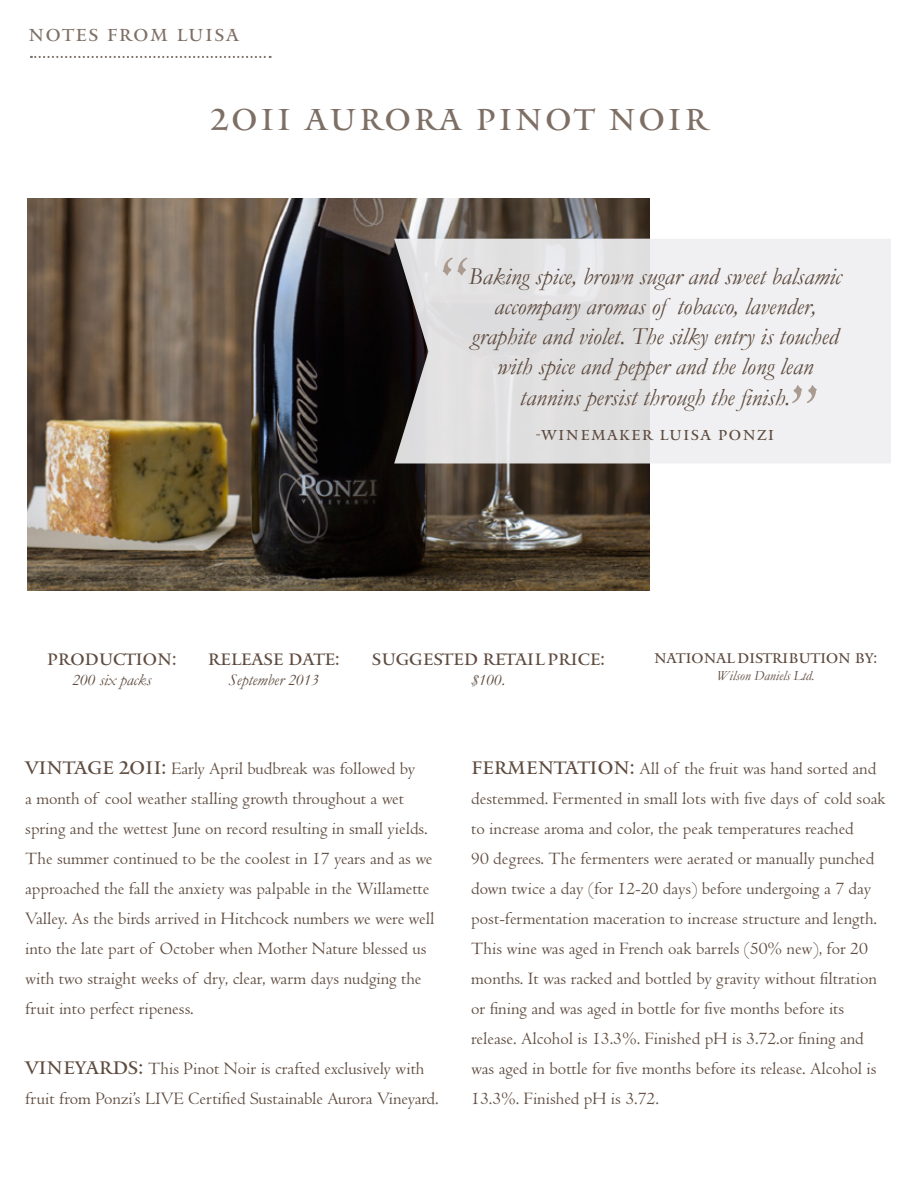
<style>
.page{position:relative;width:918px;height:1188px;background:#fff}
.page>*{position:absolute;margin:0;border:0;box-sizing:border-box;transform-origin:0 0}
.t1{font:30px "Mantinia";letter-spacing:.1em;color:#5e4b3f}
.t2{font:italic 24.6px/30.3px "Garamond";color:#5e4b3f;text-align:center}
.t3{font:18px/30px "Centaur";color:#5e4b3f}
.t4{font:17.25px "Mantinia";letter-spacing:.1em;color:#5e4b3f}
.t5{font:16.35px/19.6px "Mantinia";color:#5e4b3f;text-align:center}
.t6{font:italic 16.35px "Garamond";color:#5e4b3f}
.t7{font:14.25px "Mantinia";letter-spacing:.1em;color:#5e4b3f}
.t8{font:13.95px "Mantinia";color:#5e4b3f}
.t9{font:italic 13.95px "Garamond";color:#5e4b3f}
.s1{font-family:"Garamond";font-style:italic}
.s2{font-family:"Mantinia"}
</style>
<div class="page">
<svg style="left:31px;top:56px;width:240px;height:2px"></svg>
<img style="left:27px;top:198px;width:623px;height:392px">
<svg style="left:394px;top:239px;width:497px;height:224px;fill:#eaebed"></svg>
<svg style="left:443px;top:257px;width:25px;height:18px"></svg>
<svg style="left:792px;top:385px;width:25px;height:18px"></svg>
<p class="t4" style="left:28px;top:25px;width:212px">NOTES FROM LUISA</p>
<h1 class="t1" style="left:211px;top:101px;width:498px">2011 AURORA PINOT NOIR</h1>
<p class="t2" style="left:469px;top:261px;width:375px">Baking spice, brown sugar and sweet balsamic accompany aromas of tobacco, lavender, graphite and violet. The silky entry is touched with spice and pepper and the long lean tannins persist through the finish.</p>
<p class="t7" style="left:536px;top:426px;width:240px">-WINEMAKER LUISA PONZI</p>
<p class="t5" style="left:47px;top:650px;width:131px">PRODUCTION:</p>
<p class="t6" style="left:72px;top:670px;width:80px">200 six packs</p>
<p class="t5" style="left:208px;top:650px;width:133px">RELEASE DATE:</p>
<p class="t6" style="left:229px;top:670px;width:92px">September 2013</p>
<p class="t5" style="left:372px;top:650px;width:235px">SUGGESTED RETAIL PRICE: <span class="s1">$100.</span></p>
<p class="t8" style="left:654px;top:650px;width:225px">NATIONAL DISTRIBUTION BY:</p>
<p class="t9" style="left:717px;top:667px;width:99px">Wilson Daniels Ltd.</p>
<p class="t3" style="left:25px;top:754px;width:411px"><span class="s2">VINTAGE 2011:</span> Early April budbreak was followed by<br>a month of cool weather stalling growth throughout a wet spring and the wettest June on record resulting in small yields.<br>The summer continued to be the coolest in 17 years and as we approached the fall the anxiety was palpable in the Willamette Valley. As the birds arrived in Hitchcock numbers we were well into the late part of October when Mother Nature blessed us with two straight weeks of dry, clear, warm days nudging the fruit into perfect ripeness.</p>
<p class="t3" style="left:25px;top:1054px;width:415px"><span class="s2">VINEYARDS:</span> This Pinot Noir is crafted exclusively with fruit from Ponzi’s LIVE Certified Sustainable Aurora Vineyard.</p>
<p class="t3" style="left:471px;top:754px;width:416px"><span class="s2">FERMENTATION:</span> All of the fruit was hand sorted and destemmed. Fermented in small lots with five days of cold soak to increase aroma and color, the peak temperatures reached<br>90 degrees. The fermenters were aerated or manually punched down twice a day (for 12-20 days) before undergoing a 7 day post-fermentation maceration to increase structure and length.<br>This wine was aged in French oak barrels (50% new), for 20 months. It was racked and bottled by gravity without filtration or fining and was aged in bottle for five months before its release. Alcohol is 13.3%. Finished pH is 3.72.or fining and was aged in bottle for five months before its release. Alcohol is 13.3%. Finished pH is 3.72.</p>
</div>
